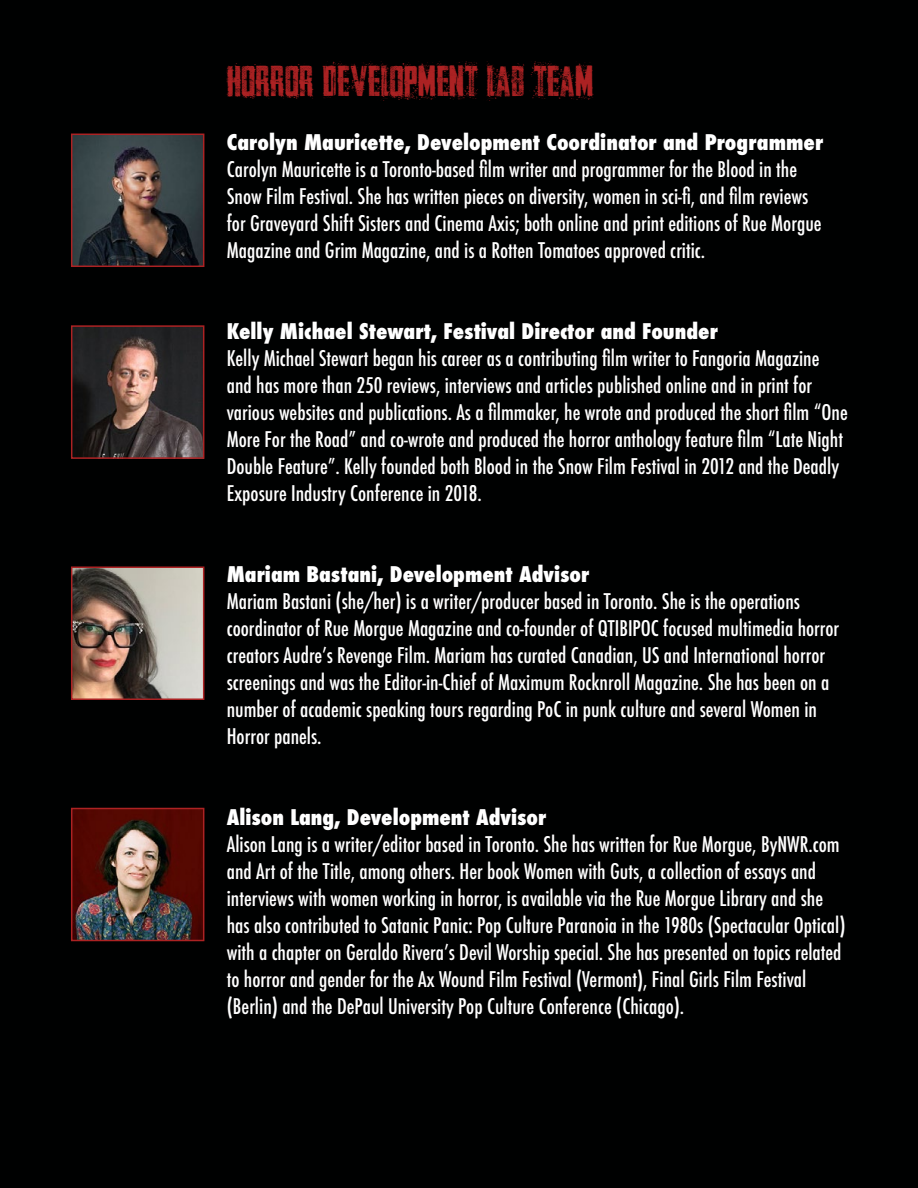
<style>
.page{position:relative;width:918px;height:1188px;background:#000101}
.page>*{position:absolute;margin:0;border:0;box-sizing:border-box;transform-origin:0 0}
.t1{font:36px "CUREOFPAIN";color:#ac2223}
.t2{font:500 condensed 21px/27px "Futura";color:#fff}
.t3{font:800 condensed 21px "Futura";color:#fff}
</style>
<div class="page">
<img style="left:74px;top:137px;width:127px;height:127px">
<div style="left:71px;top:134px;width:133px;height:133px;border:2px solid #ac2223"></div>
<img style="left:74px;top:328px;width:127px;height:128px">
<div style="left:71px;top:325px;width:133px;height:134px;border:2px solid #ac2223"></div>
<img style="left:74px;top:569px;width:127px;height:128px">
<div style="left:71px;top:566px;width:133px;height:134px;border:2px solid #ac2223"></div>
<img style="left:74px;top:811px;width:127px;height:127px">
<div style="left:71px;top:808px;width:133px;height:133px;border:2px solid #ac2223"></div>
<h1 class="t1" style="left:227px;top:59px;width:369px">HORROR DEVELOPMENT LAB TEAM</h1>
<p class="t3" style="left:227px;top:128px;width:598px">Carolyn Mauricette, Development Coordinator and Programmer</p>
<p class="t2" style="left:227px;top:156px;width:596px">Carolyn Mauricette is a Toronto-based film writer and programmer for the Blood in the Snow Film Festival. She has written pieces on diversity, women in sci-fi, and film reviews for Graveyard Shift Sisters and Cinema Axis; both online and print editions of Rue Morgue Magazine and Grim Magazine, and is a Rotten Tomatoes approved critic.</p>
<p class="t3" style="left:227px;top:317px;width:493px">Kelly Michael Stewart, Festival Director and Founder</p>
<p class="t2" style="left:227px;top:345px;width:623px">Kelly Michael Stewart began his career as a contributing film writer to Fangoria Magazine and has more than 250 reviews, interviews and articles published online and in print for various websites and publications. As a filmmaker, he wrote and produced the short film “One More For the Road” and co-wrote and produced the horror anthology feature film “Late Night Double Feature”. Kelly founded both Blood in the Snow Film Festival in 2012 and the Deadly Exposure Industry Conference in 2018.</p>
<p class="t3" style="left:227px;top:560px;width:364px">Mariam Bastani, Development Advisor</p>
<p class="t2" style="left:227px;top:588px;width:614px">Mariam Bastani (she/her) is a writer/producer based in Toronto. She is the operations coordinator of Rue Morgue Magazine and co-founder of QTIBIPOC focused multimedia horror creators Audre’s Revenge Film. Mariam has curated Canadian, US and International horror screenings and was the Editor-in-Chief of Maximum Rocknroll Magazine. She has been on a number of academic speaking tours regarding PoC in punk culture and several Women in Horror panels.</p>
<p class="t3" style="left:227px;top:803px;width:321px">Alison Lang, Development Advisor</p>
<p class="t2" style="left:227px;top:831px;width:620px">Alison Lang is a writer/editor based in Toronto. She has written for Rue Morgue, ByNWR.com and Art of the Title, among others. Her book Women with Guts, a collection of essays and interviews with women working in horror, is available via the Rue Morgue Library and she has also contributed to Satanic Panic: Pop Culture Paranoia in the 1980s (Spectacular Optical) with a chapter on Geraldo Rivera’s Devil Worship special. She has presented on topics related to horror and gender for the Ax Wound Film Festival (Vermont), Final Girls Film Festival (Berlin) and the DePaul University Pop Culture Conference (Chicago).</p>
</div>
